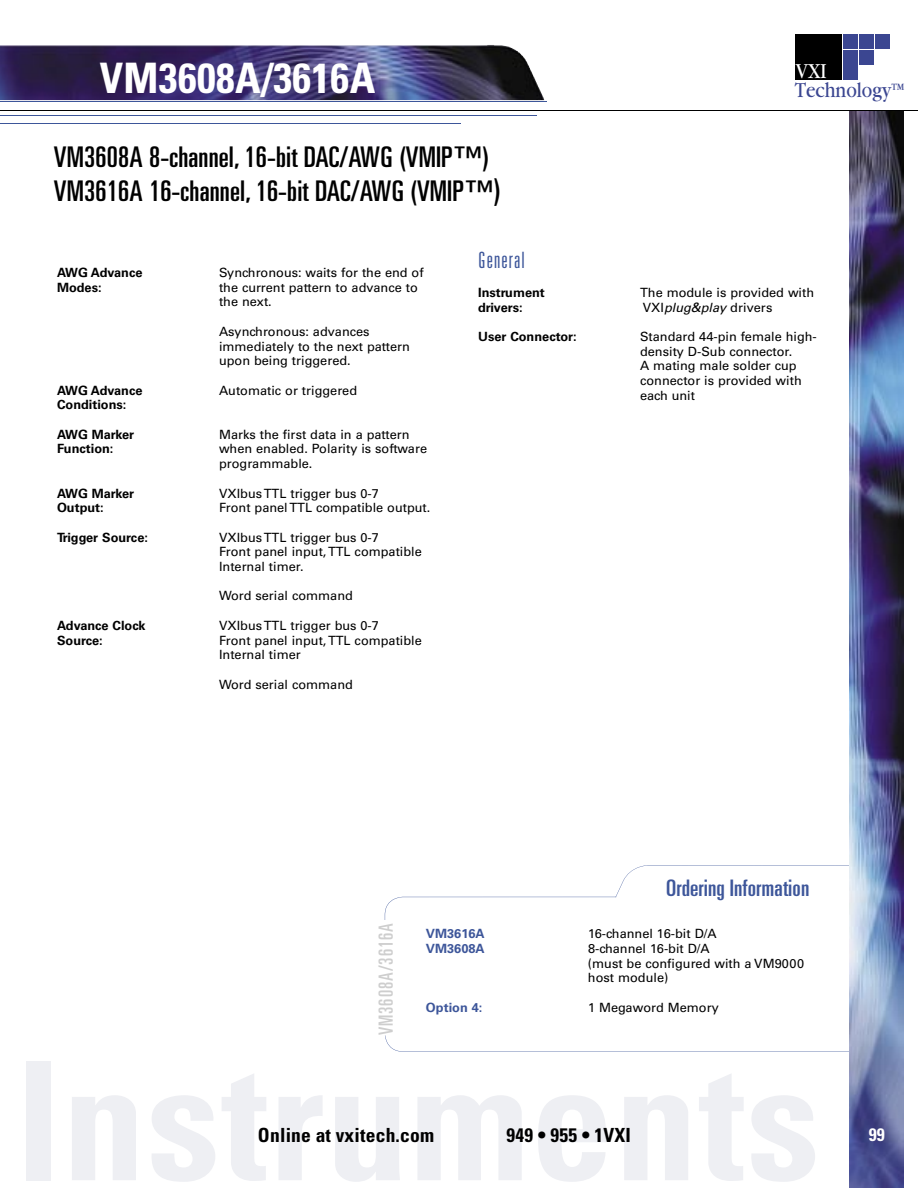
<style>
.page{position:relative;width:918px;height:1188px;background:#fff}
.page>*{position:absolute;margin:0;border:0;box-sizing:border-box;transform-origin:0 0}
.t1{font:700 condensed 42px "Univers";letter-spacing:.01em;color:#fff}
.t2{font:ultra-condensed 28.5px/34.5px "Univers";letter-spacing:.005em;color:#000;scale:1.05 1}
.t3{font:ultra-condensed 22.8px "Univers";letter-spacing:.005em;color:#3d569a;scale:1.09 1}
.t4{font:300 ultra-condensed 22.5px "Univers";letter-spacing:.05em;color:#3d569a}
.t5{font:22.35px "Garamond";color:#3b4691;scale:.86 1}
.t6{font:22.35px "Garamond";color:#fff;scale:.86 1}
.t7{font:700 condensed 19.5px "Univers";letter-spacing:.01em;color:#000}
.t8{font:ultra-condensed 19.5px "Univers";letter-spacing:.05em;color:#cecece}
.t9{font:700 condensed 18px "Univers";color:#fff}
.t10{font:12.75px/14.7px "Univers";color:#000}
.t11{font:700 12.75px "Univers";color:#000}
.t12{font:700 12.75px "Univers";color:#3d569a}
.s1{font-size:31.5px}
.s2{font-size:16.5px}
.s3{font-style:italic}
</style>
<div class="page">
<svg style="left:385px;top:896px;width:465px;height:156px"></svg>
<svg style="left:615px;top:865px;width:235px;height:32px"></svg>
<svg style="left:385px;top:920px;width:41px;height:119px"></svg>
<img style="left:850px;top:111px;width:54px;height:1077px">
<img style="left:0;top:45px;width:544px;height:55px">
<div style="left:795px;top:34px;width:47px;height:46px;background:#000"></div>
<div style="left:843px;top:34px;width:15px;height:14px;background:#3b4691"></div>
<div style="left:843px;top:50px;width:15px;height:14px;background:#3b4691"></div>
<div style="left:843px;top:66px;width:15px;height:14px;background:#3b4691"></div>
<div style="left:859px;top:50px;width:15px;height:14px;background:#3b4691"></div>
<div style="left:859px;top:34px;width:15px;height:14px;background:#3b4691"></div>
<div style="left:875px;top:34px;width:15px;height:14px;background:#3b4691"></div>
<hr style="left:0;top:110px;width:918px;height:1px;background:#000">
<hr style="left:0;top:115px;width:537px;height:1px;background:#3d569a">
<hr style="left:0;top:123px;width:461px;height:1px;background:#3d569a">
<hr style="left:0;top:101px;width:546px;height:1px;background:#3d569a">
<h1 class="t1" style="left:100px;top:53px;width:277px">VM3608A/3616A</h1>
<h2 class="t2" style="left:54px;top:139px;width:427px">VM3608A 8-channel, 16-bit DAC/AWG (VMIP™)<br>VM3616A 16-channel, 16-bit DAC/AWG (VMIP™<span class="s1">)</span></h2>
<h3 class="t6" style="left:796px;top:59px;width:37px">VXI</h3>
<h3 class="t5" style="left:795px;top:78px;width:130px">Technology<span class="s2">™</span></h3>
<p class="t11" style="left:57px;top:265px;width:87px">AWG Advance</p>
<p class="t10" style="left:219px;top:265px;width:206px">Synchronous: waits for the end of</p>
<p class="t11" style="left:57px;top:280px;width:46px">Modes:</p>
<p class="t10" style="left:219px;top:280px;width:200px">the current pattern to advance to the next.</p>
<p class="t10" style="left:219px;top:324px;width:192px">Asynchronous: advances immediately to the next pattern upon being triggered.</p>
<p class="t11" style="left:57px;top:383px;width:87px">AWG Advance</p>
<p class="t10" style="left:219px;top:383px;width:140px">Automatic or triggered</p>
<p class="t11" style="left:57px;top:397px;width:71px">Conditions:</p>
<p class="t11" style="left:57px;top:427px;width:79px">AWG Marker</p>
<p class="t10" style="left:219px;top:427px;width:192px">Marks the first data in a pattern</p>
<p class="t11" style="left:57px;top:442px;width:58px">Function:</p>
<p class="t10" style="left:219px;top:442px;width:210px">when enabled. Polarity is software programmable.</p>
<p class="t11" style="left:57px;top:486px;width:79px">AWG Marker</p>
<p class="t10" style="left:219px;top:486px;width:161px">VXIbus TTL trigger bus 0-7</p>
<p class="t11" style="left:57px;top:500px;width:48px">Output:</p>
<p class="t10" style="left:219px;top:501px;width:213px">Front panel TTL compatible output.</p>
<p class="t11" style="left:57px;top:530px;width:92px">Trigger Source:</p>
<p class="t10" style="left:219px;top:530px;width:204px">VXIbus TTL trigger bus 0-7<br>Front panel input, TTL compatible<br>Internal timer.</p>
<p class="t10" style="left:219px;top:589px;width:135px">Word serial command</p>
<p class="t11" style="left:57px;top:618px;width:90px">Advance Clock</p>
<p class="t10" style="left:219px;top:618px;width:161px">VXIbus TTL trigger bus 0-7</p>
<p class="t11" style="left:57px;top:633px;width:47px">Source:</p>
<p class="t10" style="left:219px;top:633px;width:204px">Front panel input, TTL compatible<br>Internal timer</p>
<p class="t10" style="left:219px;top:677px;width:135px">Word serial command</p>
<h3 class="t4" style="left:478px;top:248px;width:48px">General</h3>
<p class="t11" style="left:478px;top:285px;width:68px">Instrument</p>
<p class="t10" style="left:640px;top:285px;width:176px">The module is provided with</p>
<p class="t11" style="left:478px;top:300px;width:46px">drivers:</p>
<p class="t10" style="left:643px;top:300px;width:131px">VXI<span class="s3">plug&amp;play</span> drivers</p>
<p class="t11" style="left:478px;top:329px;width:100px">User Connector:</p>
<p class="t10" style="left:640px;top:329px;width:178px">Standard 44-pin female high&shy;density D-Sub connector.<br>A mating male solder cup connector is provided with each unit</p>
<h3 class="t3" style="left:666px;top:875px;width:133px">Ordering Information</h3>
<h3 class="t8" style="left:375px;top:1035px;width:114px;rotate:-90deg">VM3608A/3616A</h3>
<p class="t12" style="left:426px;top:926px;width:60px">VM3616A</p>
<p class="t10" style="left:588px;top:927px;width:130px">16-channel 16-bit D/A</p>
<p class="t12" style="left:426px;top:941px;width:60px">VM3608A</p>
<p class="t10" style="left:588px;top:941px;width:218px">8-channel 16-bit D/A<br>(must be configured with a VM9000 host module)</p>
<p class="t12" style="left:426px;top:1000px;width:58px">Option 4:</p>
<p class="t10" style="left:588px;top:1000px;width:132px">1 Megaword Memory</p>
<h3 class="t7" style="left:258px;top:1123px;width:178px">Online at vxitech.com</h3>
<h3 class="t7" style="left:507px;top:1123px;width:126px">949 • 955 • 1VXI</h3>
<h3 class="t9" style="left:869px;top:1123px;width:18px">99</h3>
</div>
